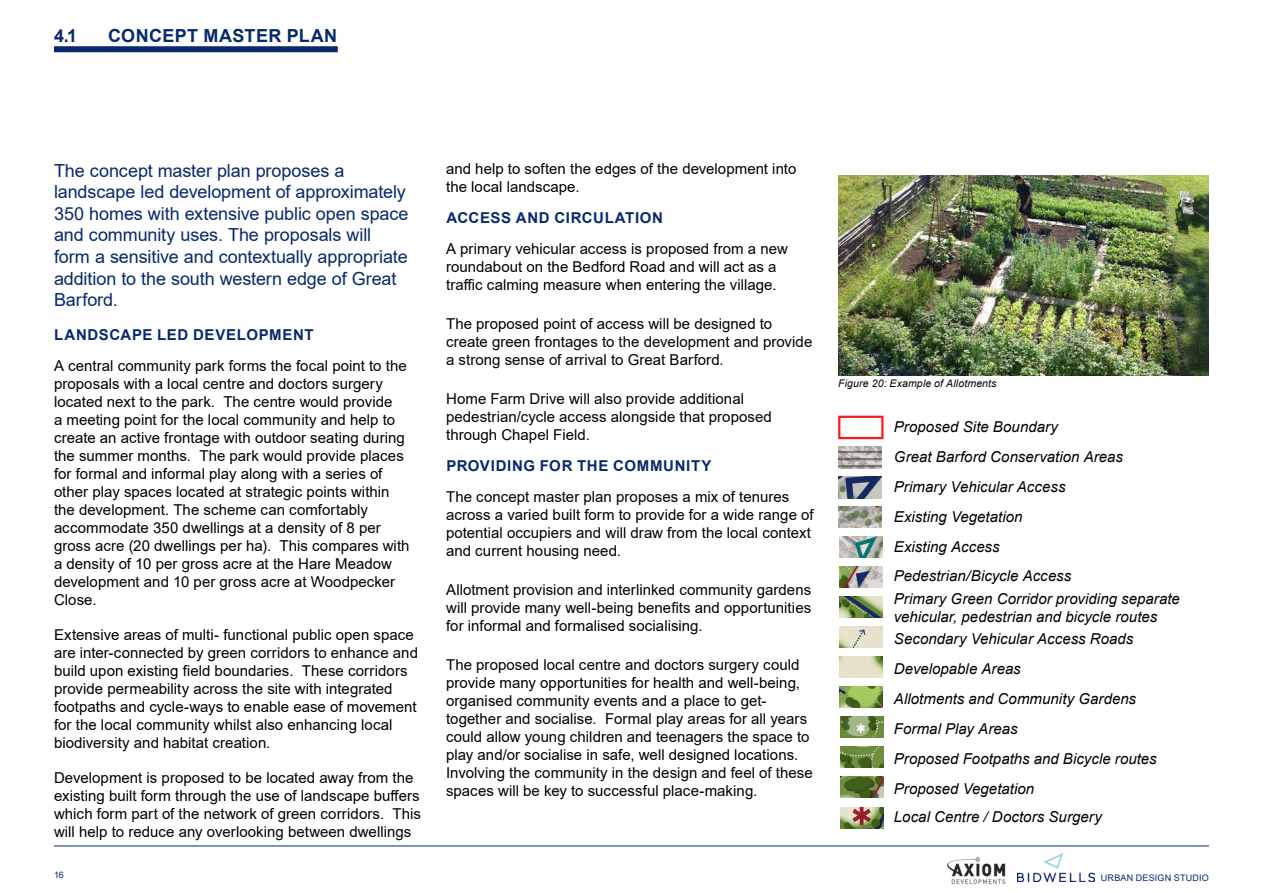
<style>
.page{position:relative;width:1263px;height:893px;background:#fff}
.page>*{position:absolute;margin:0;border:0;box-sizing:border-box;transform-origin:0 0}
.t1{font:18px/21.6px "Arial";letter-spacing:-.005em;color:#08296c}
.t2{font:700 18px "Arial";letter-spacing:.025em;color:#08296c}
.t3{font:15px/18px "Arial";letter-spacing:.005em;color:#000}
.t4{font:italic 15px/29.7px "Arial";color:#000}
.t5{font:700 15px "Arial";letter-spacing:.045em;color:#08296c}
.t6{font:italic 10.5px "Arial";letter-spacing:.015em;color:#000}
.t7{font:9px "Arial";letter-spacing:.025em;color:#08296c}
</style>
<div class="page">
<hr style="left:54px;top:846px;width:1155px;height:1px;background:#08296c">
<img style="left:1017px;top:853px;width:77px;height:28px">
<img style="left:946px;top:857px;width:60px;height:28px">
<div style="left:54px;top:46px;width:284px;height:6px;background:#08296c"></div>
<img style="left:838px;top:447px;width:43px;height:21px">
<img style="left:839px;top:627px;width:43px;height:21px">
<img style="left:838px;top:477px;width:43px;height:21px">
<img style="left:839px;top:657px;width:43px;height:21px">
<img style="left:838px;top:507px;width:43px;height:21px">
<img style="left:839px;top:686px;width:43px;height:22px">
<div style="left:838px;top:416px;width:45px;height:23px;border:2px solid #fa1b1a"></div>
<img style="left:839px;top:537px;width:43px;height:21px">
<img style="left:840px;top:716px;width:43px;height:22px">
<img style="left:839px;top:567px;width:43px;height:21px">
<img style="left:840px;top:746px;width:43px;height:22px">
<img style="left:839px;top:597px;width:43px;height:21px">
<img style="left:840px;top:807px;width:43px;height:21px">
<img style="left:838px;top:175px;width:371px;height:200px">
<img style="left:840px;top:776px;width:43px;height:22px">
<p class="t2" style="left:54px;top:23px;width:25px">4.1</p>
<p class="t2" style="left:108px;top:23px;width:231px">CONCEPT MASTER PLAN</p>
<p class="t1" style="left:54px;top:159px;width:356px">The concept master plan proposes a landscape led development of approximately 350 homes with extensive public open space and community uses. The proposals will form a sensitive and contextually appropriate addition to the south western edge of Great Barford.</p>
<p class="t5" style="left:54px;top:324px;width:261px">LANDSCAPE LED DEVELOPMENT</p>
<p class="t3" style="left:54px;top:356px;width:357px">A central community park forms the focal point to the proposals with a local centre and doctors surgery located next to the park. The centre would provide<br>a meeting point for the local community and help to create an active frontage with outdoor seating during the summer months. The park would provide places for formal and informal play along with a series of other play spaces located at strategic points within the development. The scheme can comfortably accommodate 350 dwellings at a density of 8 per gross acre (20 dwellings per ha). This compares with a density of 10 per gross acre at the Hare Meadow development and 10 per gross acre at Woodpecker Close.</p>
<p class="t3" style="left:54px;top:625px;width:365px">Extensive areas of multi- functional public open space are inter-connected by green corridors to enhance and build upon existing field boundaries. These corridors provide permeability across the site with integrated footpaths and cycle-ways to enable ease of movement for the local community whilst also enhancing local biodiversity and habitat creation.</p>
<p class="t3" style="left:54px;top:768px;width:369px">Development is proposed to be located away from the existing built form through the use of landscape buffers which form part of the network of green corridors. This will help to reduce any overlooking between dwellings</p>
<p class="t3" style="left:446px;top:160px;width:352px">and help to soften the edges of the development into the local landscape.</p>
<p class="t5" style="left:446px;top:207px;width:218px">ACCESS AND CIRCULATION</p>
<p class="t3" style="left:446px;top:240px;width:343px">A primary vehicular access is proposed from a new roundabout on the Bedford Road and will act as a traffic calming measure when entering the village.</p>
<p class="t3" style="left:446px;top:315px;width:368px">The proposed point of access will be designed to create green frontages to the development and provide a strong sense of arrival to Great Barford.</p>
<p class="t3" style="left:446px;top:390px;width:327px">Home Farm Drive will also provide additional pedestrian/cycle access alongside that proposed through Chapel Field.</p>
<p class="t5" style="left:446px;top:455px;width:266px">PROVIDING FOR THE COMMUNITY</p>
<p class="t3" style="left:446px;top:488px;width:369px">The concept master plan proposes a mix of tenures across a varied built form to provide for a wide range of potential occupiers and will draw from the local context and current housing need.</p>
<p class="t3" style="left:446px;top:581px;width:367px;text-align:justify">Allotment provision and interlinked community gardens will provide many well-being benefits and opportunities for informal and formalised socialising.</p>
<p class="t3" style="left:446px;top:656px;width:368px">The proposed local centre and doctors surgery could provide many opportunities for health and well-being, organised community events and a place to get&shy;together and socialise. Formal play areas for all years could allow young children and teenagers the space to play and/or socialise in safe, well designed locations.<br>Involving the community in the design and feel of these spaces will be key to successful place-making.</p>
<p class="t6" style="left:838px;top:376px;width:160px">Figure 20: Example of Allotments</p>
<p class="t4" style="left:894px;top:412px;width:231px">Proposed Site Boundary<br>Great Barford Conservation Areas<br>Primary Vehicular Access<br>Existing Vegetation<br>Existing Access<br>Pedestrian/Bicycle Access</p>
<p class="t4" style="left:894px;top:590px;width:287px;line-height:18px">Primary Green Corridor providing separate vehicular, pedestrian and bicycle routes</p>
<p class="t4" style="left:894px;top:624px;width:264px">Secondary Vehicular Access Roads<br>Developable Areas<br>Allotments and Community Gardens<br>Formal Play Areas<br>Proposed Footpaths and Bicycle routes<br>Proposed Vegetation<br>Local Centre / Doctors Surgery</p>
<p class="t7" style="left:54px;top:868px;width:11px">16</p>
<p class="t7" style="left:1101px;top:872px;width:110px">URBAN DESIGN STUDIO</p>
</div>
